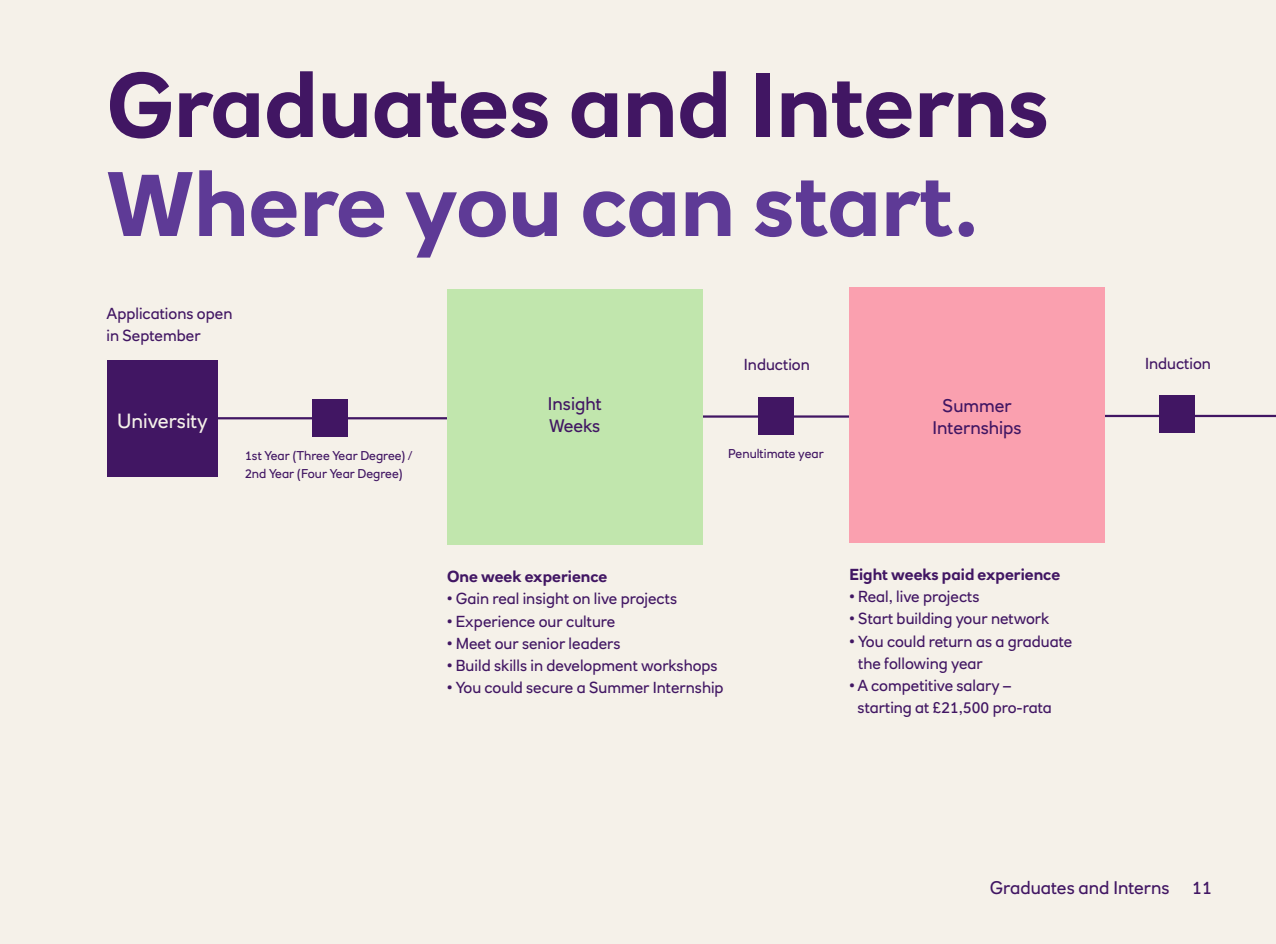
<style>
.page{position:relative;width:1276px;height:944px;background:#f5f1e9}
.page>*{position:absolute;margin:0;border:0;box-sizing:border-box;transform-origin:0 0}
.t1{font:700 90px "RN House Sans";color:#411663}
.t2{font:700 90px "RN House Sans";color:#5e3a96}
.t3{font:20.25px "RN House Sans";color:#f5f1e9}
.t4{font:18px/22.5px "RN House Sans";color:#411663}
.t5{font:15.75px/22.3px "RN House Sans";color:#411663}
.t6{font:700 15.75px "RN House Sans";color:#411663}
.t7{font:12.6px/17.8px "RN House Sans";color:#411663}
</style>
<div class="page">
<div style="left:107px;top:360px;width:111px;height:117px;background:#411663"></div>
<hr style="left:702px;top:415px;width:147px;height:3px;background:#411663">
<hr style="left:215px;top:417px;width:232px;height:2px;background:#411663">
<div style="left:758px;top:397px;width:36px;height:38px;background:#411663"></div>
<div style="left:312px;top:399px;width:35px;height:38px;background:#411663"></div>
<hr style="left:971px;top:415px;width:305px;height:2px;background:#411663">
<div style="left:1159px;top:395px;width:36px;height:38px;background:#411663"></div>
<div style="left:447px;top:289px;width:255px;height:255px;background:#c1e6ad"></div>
<div style="left:849px;top:288px;width:255px;height:255px;background:#faa0af"></div>
<h1 class="t1" style="left:107px;top:50px;width:944px">Graduates and Interns</h1>
<h1 class="t2" style="left:107px;top:149px;width:874px">Where you can start.</h1>
<p class="t5" style="left:107px;top:302px;width:127px">Applications open in September</p>
<p class="t3" style="left:117px;top:408px;width:92px">University</p>
<p class="t7" style="left:245px;top:447px;width:169px">1st Year (Three Year Degree) /<br>2nd Year (Four Year Degree)</p>
<p class="t5" style="left:744px;top:353px;width:67px">Induction</p>
<p class="t5" style="left:1145px;top:352px;width:67px">Induction</p>
<p class="t4" style="left:548px;top:392px;width:55px">Insight<br>Weeks</p>
<p class="t4" style="left:932px;top:394px;width:91px;text-align:center">Summer<br>Internships</p>
<p class="t7" style="left:728px;top:444px;width:97px">Penultimate year</p>
<p class="t6" style="left:447px;top:567px;width:162px">One week experience</p>
<p class="t5" style="left:447px;top:588px;width:231px">• Gain real insight on live projects</p>
<p class="t5" style="left:447px;top:610px;width:170px">• Experience our culture</p>
<p class="t5" style="left:447px;top:632px;width:175px">• Meet our senior leaders</p>
<p class="t5" style="left:447px;top:654px;width:272px">• Build skills in development workshops</p>
<p class="t5" style="left:447px;top:676px;width:278px">• You could secure a Summer Internship</p>
<p class="t6" style="left:849px;top:565px;width:212px">Eight weeks paid experience</p>
<p class="t5" style="left:849px;top:585px;width:131px">• Real, live projects</p>
<p class="t5" style="left:849px;top:608px;width:201px">• Start building your network</p>
<p class="t5" style="left:858px;top:630px;width:216px;text-indent:-9px">• You could return as a graduate the following year</p>
<p class="t5" style="left:857px;top:674px;width:196px;text-indent:-8px">• A competitive salary – starting at £21,500 pro-rata</p>
<p class="t4" style="left:990px;top:876px;width:181px">Graduates and Interns</p>
<p class="t4" style="left:1192px;top:876px;width:21px">11</p>
</div>
